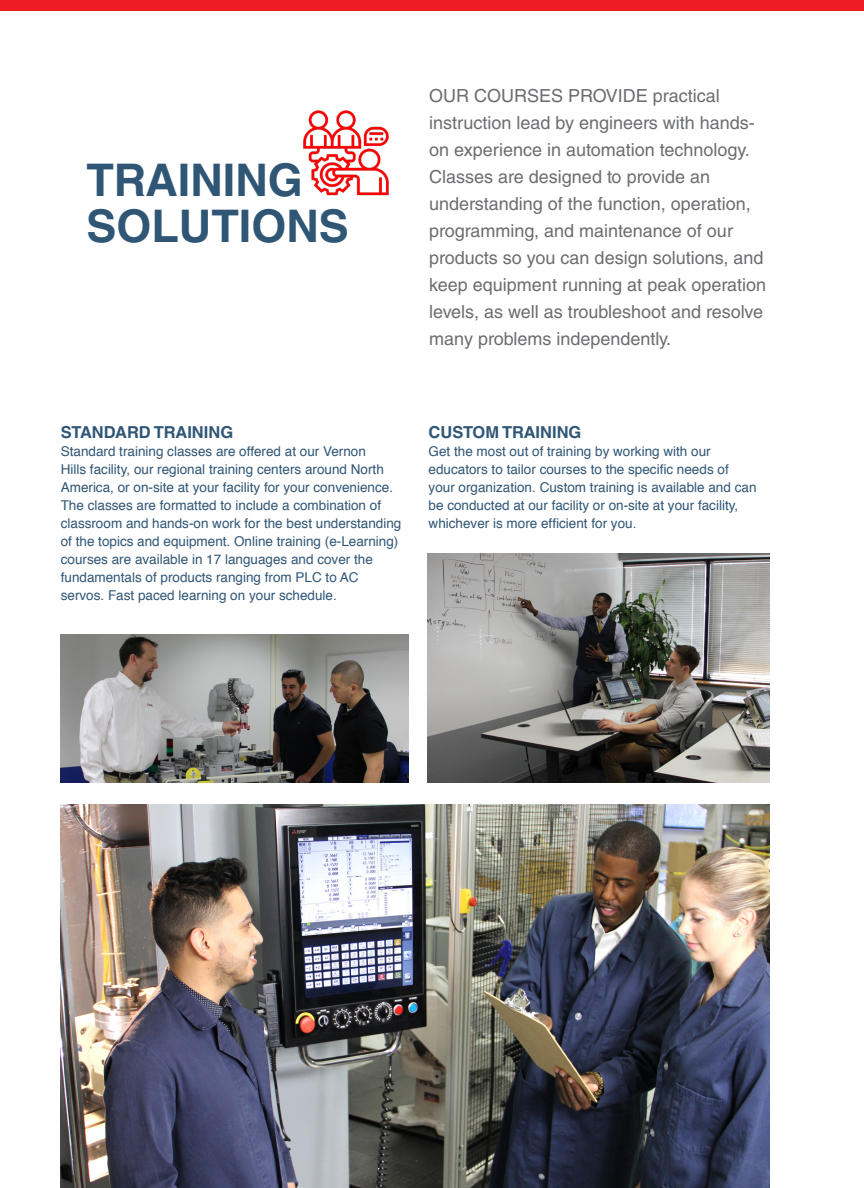
<style>
.page{position:relative;width:864px;height:1188px;background:#fff}
.page>*{position:absolute;margin:0;border:0;box-sizing:border-box;transform-origin:0 0}
.t1{font:700 45px/46.5px "Helvetica LT Std";color:#305676}
.LEADING_TEXT{font:18px/27px "Helvetica LT Std";color:#6c6d70}
.SUBHEAD{font:700 16.5px "Helvetica LT Std";color:#305676}
.BODY_COPY{font:13.5px/18px "Helvetica";color:#305676}
</style>
<div class="page">
<div style="left:0;top:0;width:864px;height:11px;background:#ee1d23"></div>
<img style="left:303px;top:110px;width:86px;height:86px">
<img style="left:61px;top:805px;width:709px;height:383px">
<img style="left:428px;top:554px;width:342px;height:229px">
<img style="left:61px;top:634px;width:347px;height:149px">
<p class="t1" style="left:86px;top:156px;width:264px">TRAINING<br>SOLUTIONS</p>
<p class="LEADING_TEXT" style="left:429px;top:82px;width:338px">OUR COURSES PROVIDE practical instruction lead by engineers with hands&shy;on experience in automation technology.<br>Classes are designed to provide an understanding of the function, operation, programming, and maintenance of our products so you can design solutions, and keep equipment running at peak operation levels, as well as troubleshoot and resolve many problems independently.</p>
<p class="SUBHEAD" style="left:61px;top:423px;width:174px">STANDARD TRAINING</p>
<p class="BODY_COPY" style="left:61px;top:443px;width:342px">Standard training classes are offered at our Vernon<br>Hills facility, our regional training centers around North America, or on-site at your facility for your convenience.<br>The classes are formatted to include a combination of classroom and hands-on work for the best understanding of the topics and equipment. Online training (e-Learning) courses are available in 17 languages and cover the fundamentals of products ranging from PLC to AC servos. Fast paced learning on your schedule.</p>
<p class="SUBHEAD" style="left:429px;top:423px;width:154px">CUSTOM TRAINING</p>
<p class="BODY_COPY" style="left:429px;top:443px;width:329px">Get the most out of training by working with our educators to tailor courses to the specific needs of your organization. Custom training is available and can be conducted at our facility or on-site at your facility, whichever is more efficient for you.</p>
</div>
